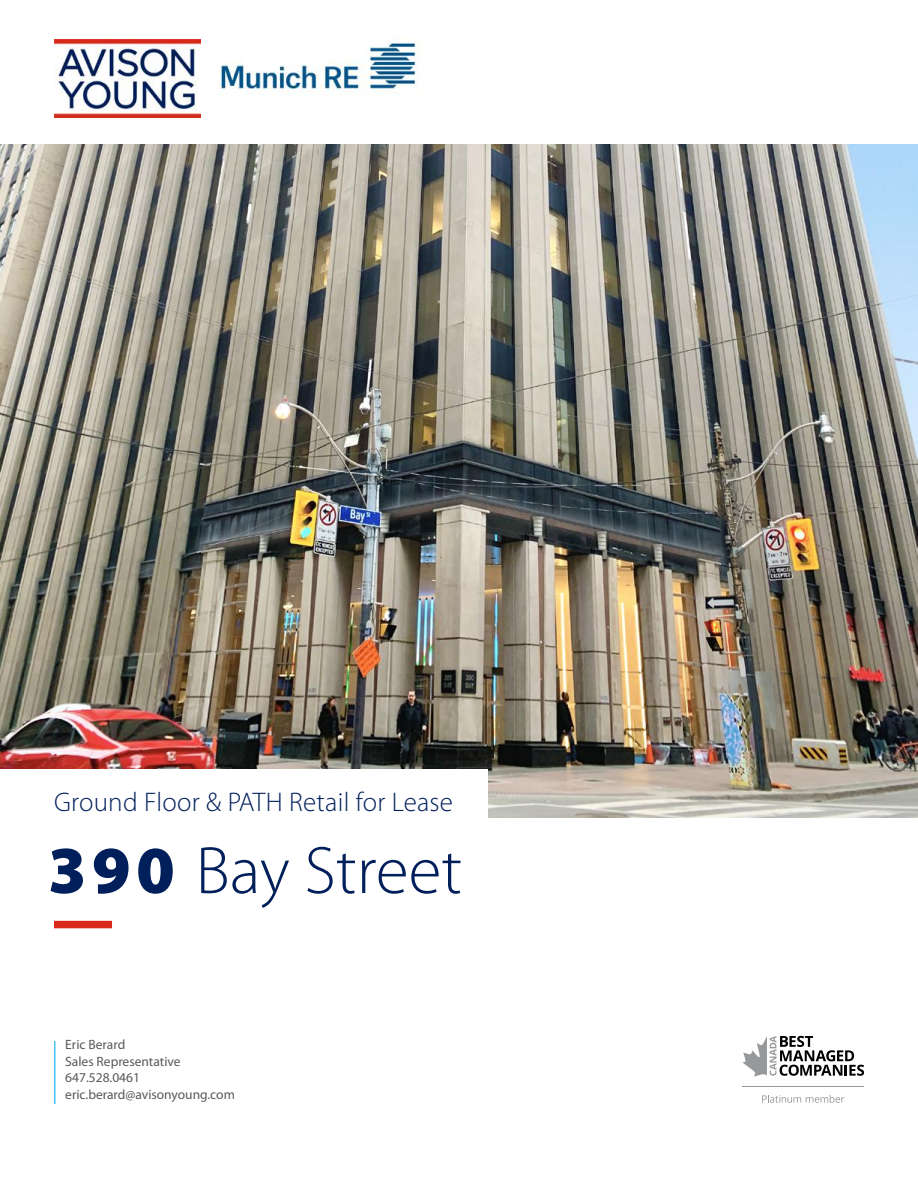
<style>
.page{position:relative;width:918px;height:1188px;background:#fff}
.page>*{position:absolute;margin:0;border:0;box-sizing:border-box;transform-origin:0 0}
.t1{font:300 67.5px "Myriad Pro";color:#001f5b}
.t2{font:300 27px "Myriad Pro";letter-spacing:.01em;color:#001f5b}
.t3{font:13.5px/16.5px "Myriad Pro";color:#58595b}
.s1{font-weight:900}
</style>
<div class="page">
<img style="left:54px;top:39px;width:147px;height:79px">
<svg style="left:743px;top:1036px;width:121px;height:41px"></svg>
<svg style="left:762px;top:1095px;width:82px;height:8px"></svg>
<hr style="left:743px;top:1086px;width:121px;height:1px;background:#96989a">
<img style="left:0;top:144px;width:918px;height:674px">
<div style="left:0;top:770px;width:487px;height:66px;background:#fff"></div>
<div style="left:54px;top:921px;width:58px;height:7px;background:#da291c"></div>
<hr style="left:54px;top:1041px;width:2px;height:63px;background:#48c1ec">
<img style="left:219px;top:38px;width:200px;height:57px">
<h2 class="t2" style="left:54px;top:786px;width:401px">Ground Floor &amp; PATH Retail for Lease</h2>
<h1 class="t1" style="left:48px;top:830px;width:416px"><span class="s1">390</span> Bay Street</h1>
<p class="t3" style="left:65px;top:1036px;width:171px">Eric Berard<br>Sales Representative<br>647.528.0461 eric.berard@avisonyoung.com</p>
</div>
